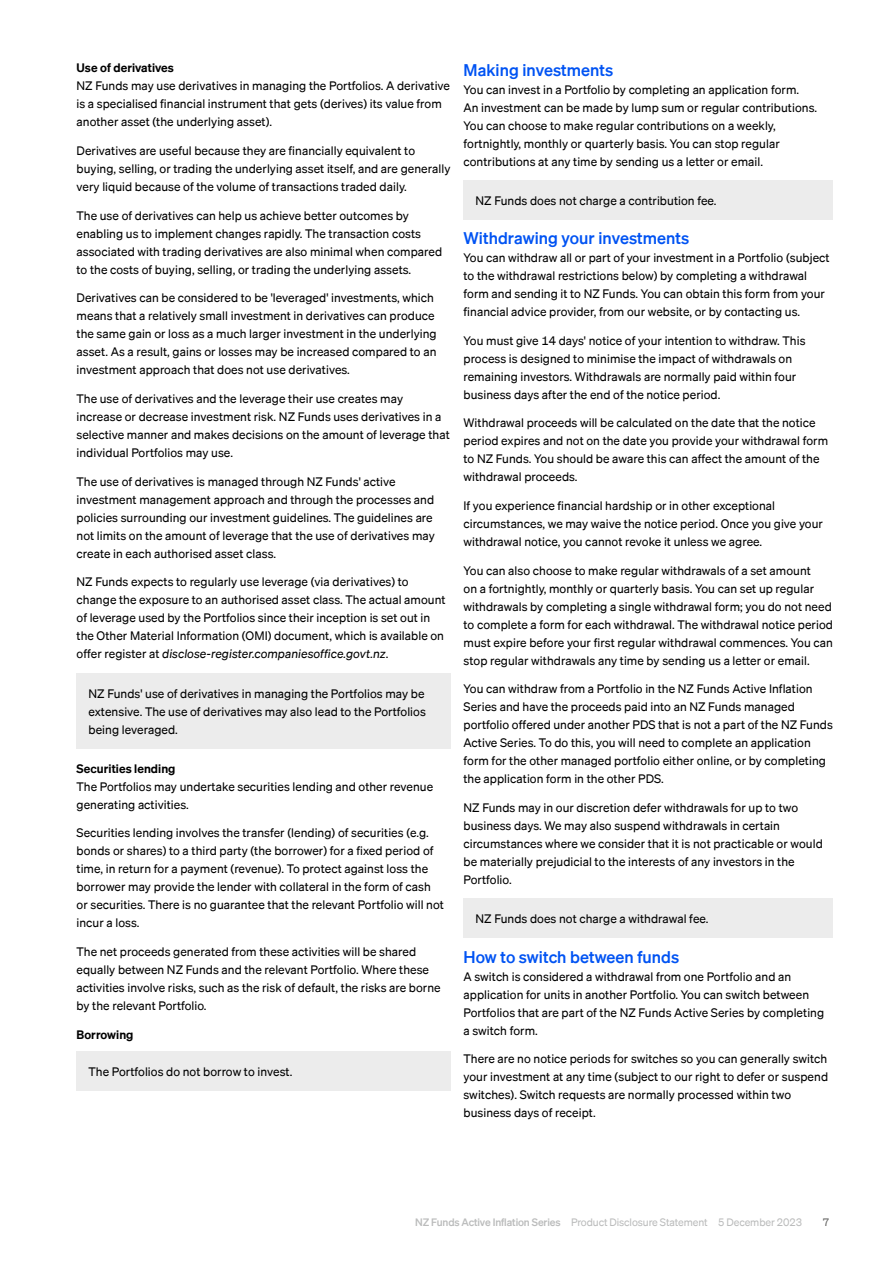
<style>
.page{position:relative;width:893px;height:1263px;background:#fff}
.page>*{position:absolute;margin:0;border:0;box-sizing:border-box;transform-origin:0 0}
.t1{font:500 16.5px "Sons Tab";letter-spacing:.005em;color:#0053f3}
.t2{font:12px/18px "Sons Tab";letter-spacing:.005em;color:#000}
.t3{font:600 12px "Sons Tab";letter-spacing:.005em;color:#000}
.t4{font:10.5px "Sons Tab";letter-spacing:-.01em;color:#bbbcbc}
.t5{font:10.5px "Sons Tab";color:#626261}
.s1{font-style:italic}
.s2{font-weight:500}
</style>
<div class="page">
<div style="left:77px;top:673px;width:374px;height:75px;background:#ececec"></div>
<div style="left:77px;top:1051px;width:374px;height:40px;background:#ececec"></div>
<div style="left:463px;top:180px;width:370px;height:40px;background:#ececec"></div>
<div style="left:463px;top:899px;width:370px;height:39px;background:#ececec"></div>
<p class="t3" style="left:77px;top:60px;width:99px">Use of derivatives</p>
<p class="t2" style="left:77px;top:77px;width:375px">NZ Funds may use derivatives in managing the Portfolios. A derivative is a specialised financial instrument that gets (derives) its value from another asset (the underlying asset).</p>
<p class="t2" style="left:77px;top:141px;width:375px">Derivatives are useful because they are financially equivalent to buying, selling, or trading the underlying asset itself, and are generally very liquid because of the volume of transactions traded daily.</p>
<p class="t2" style="left:77px;top:206px;width:367px">The use of derivatives can help us achieve better outcomes by enabling us to implement changes rapidly. The transaction costs associated with trading derivatives are also minimal when compared to the costs of buying, selling, or trading the underlying assets.</p>
<p class="t2" style="left:77px;top:289px;width:362px">Derivatives can be considered to be 'leveraged' investments, which means that a relatively small investment in derivatives can produce the same gain or loss as a much larger investment in the underlying asset. As a result, gains or losses may be increased compared to an investment approach that does not use derivatives.</p>
<p class="t2" style="left:77px;top:389px;width:375px">The use of derivatives and the leverage their use creates may increase or decrease investment risk. NZ Funds uses derivatives in a selective manner and makes decisions on the amount of leverage that individual Portfolios may use.</p>
<p class="t2" style="left:77px;top:472px;width:360px">The use of derivatives is managed through NZ Funds' active investment management approach and through the processes and policies surrounding our investment guidelines. The guidelines are not limits on the amount of leverage that the use of derivatives may create in each authorised asset class.</p>
<p class="t2" style="left:77px;top:572px;width:371px">NZ Funds expects to regularly use leverage (via derivatives) to change the exposure to an authorised asset class. The actual amount of leverage used by the Portfolios since their inception is set out in the Other Material Information (OMI) document, which is available on offer register at <span class="s1">disclose-register.companiesoffice.govt.nz</span>.</p>
<p class="t2" style="left:89px;top:684px;width:339px;text-align:justify">NZ Funds' use of derivatives in managing the Portfolios may be extensive. The use of derivatives may also lead to the Portfolios being leveraged.</p>
<p class="t3" style="left:77px;top:761px;width:100px">Securities lending</p>
<p class="t2" style="left:77px;top:777px;width:358px">The Portfolios may undertake securities lending and other revenue generating activities.</p>
<p class="t2" style="left:77px;top:824px;width:369px">Securities lending involves the transfer (lending) of securities (e.g. bonds or shares) to a third party (the borrower) for a fixed period of time, in return for a payment (revenue). To protect against loss the borrower may provide the lender with collateral in the form of cash or securities. There is no guarantee that the relevant Portfolio will not incur a loss.</p>
<p class="t2" style="left:77px;top:942px;width:366px">The net proceeds generated from these activities will be shared equally between NZ Funds and the relevant Portfolio. Where these activities involve risks, such as the risk of default, the risks are borne by the relevant Portfolio.</p>
<p class="t3" style="left:77px;top:1026px;width:58px">Borrowing</p>
<p class="t2" style="left:89px;top:1062px;width:206px">The Portfolios do not borrow to invest.</p>
<h1 class="t1" style="left:463px;top:59px;width:151px">Making investments</h1>
<p class="t2" style="left:463px;top:80px;width:355px">You can invest in a Portfolio by completing an application form.<br>An investment can be made by lump sum or regular contributions.<br>You can choose to make regular contributions on a weekly, fortnightly, monthly or quarterly basis. You can stop regular contributions at any time by sending us a letter or email.</p>
<p class="t2" style="left:475px;top:191px;width:243px">NZ Funds does not charge a contribution fee.</p>
<h1 class="t1" style="left:463px;top:228px;width:227px">Withdrawing your investments</h1>
<p class="t2" style="left:463px;top:248px;width:368px">You can withdraw all or part of your investment in a Portfolio (subject to the withdrawal restrictions below) by completing a withdrawal form and sending it to NZ Funds. You can obtain this form from your financial advice provider, from our website, or by contacting us.</p>
<p class="t2" style="left:463px;top:331px;width:343px">You must give 14 days' notice of your intention to withdraw. This process is designed to minimise the impact of withdrawals on remaining investors. Withdrawals are normally paid within four business days after the end of the notice period.</p>
<p class="t2" style="left:463px;top:414px;width:366px">Withdrawal proceeds will be calculated on the date that the notice period expires and not on the date you provide your withdrawal form to NZ Funds. You should be aware this can affect the amount of the withdrawal proceeds.</p>
<p class="t2" style="left:463px;top:496px;width:361px">If you experience financial hardship or in other exceptional circumstances, we may waive the notice period. Once you give your withdrawal notice, you cannot revoke it unless we agree.</p>
<p class="t2" style="left:463px;top:561px;width:371px">You can also choose to make regular withdrawals of a set amount<br>on a fortnightly, monthly or quarterly basis. You can set up regular withdrawals by completing a single withdrawal form; you do not need to complete a form for each withdrawal. The withdrawal notice period must expire before your first regular withdrawal commences. You can stop regular withdrawals any time by sending us a letter or email.</p>
<p class="t2" style="left:463px;top:680px;width:371px">You can withdraw from a Portfolio in the NZ Funds Active Inflation Series and have the proceeds paid into an NZ Funds managed portfolio offered under another PDS that is not a part of the NZ Funds Active Series. To do this, you will need to complete an application form for the other managed portfolio either online, or by completing the application form in the other PDS.</p>
<p class="t2" style="left:463px;top:798px;width:361px">NZ Funds may in our discretion defer withdrawals for up to two business days. We may also suspend withdrawals in certain circumstances where we consider that it is not practicable or would be materially prejudicial to the interests of any investors in the Portfolio.</p>
<p class="t2" style="left:475px;top:909px;width:235px">NZ Funds does not charge a withdrawal fee.</p>
<h1 class="t1" style="left:463px;top:946px;width:217px">How to switch between funds</h1>
<p class="t2" style="left:463px;top:967px;width:362px">A switch is considered a withdrawal from one Portfolio and an application for units in another Portfolio. You can switch between Portfolios that are part of the NZ Funds Active Series by completing a switch form.</p>
<p class="t2" style="left:463px;top:1049px;width:366px">There are no notice periods for switches so you can generally switch your investment at any time (subject to our right to defer or suspend switches). Switch requests are normally processed within two business days of receipt.</p>
<p class="t4" style="left:415px;top:1215px;width:388px"><span class="s2">NZ Funds Active Inflation Series</span> Product Disclosure Statement 5 December 2023</p>
<p class="t5" style="left:823px;top:1215px;width:8px">7</p>
</div>
